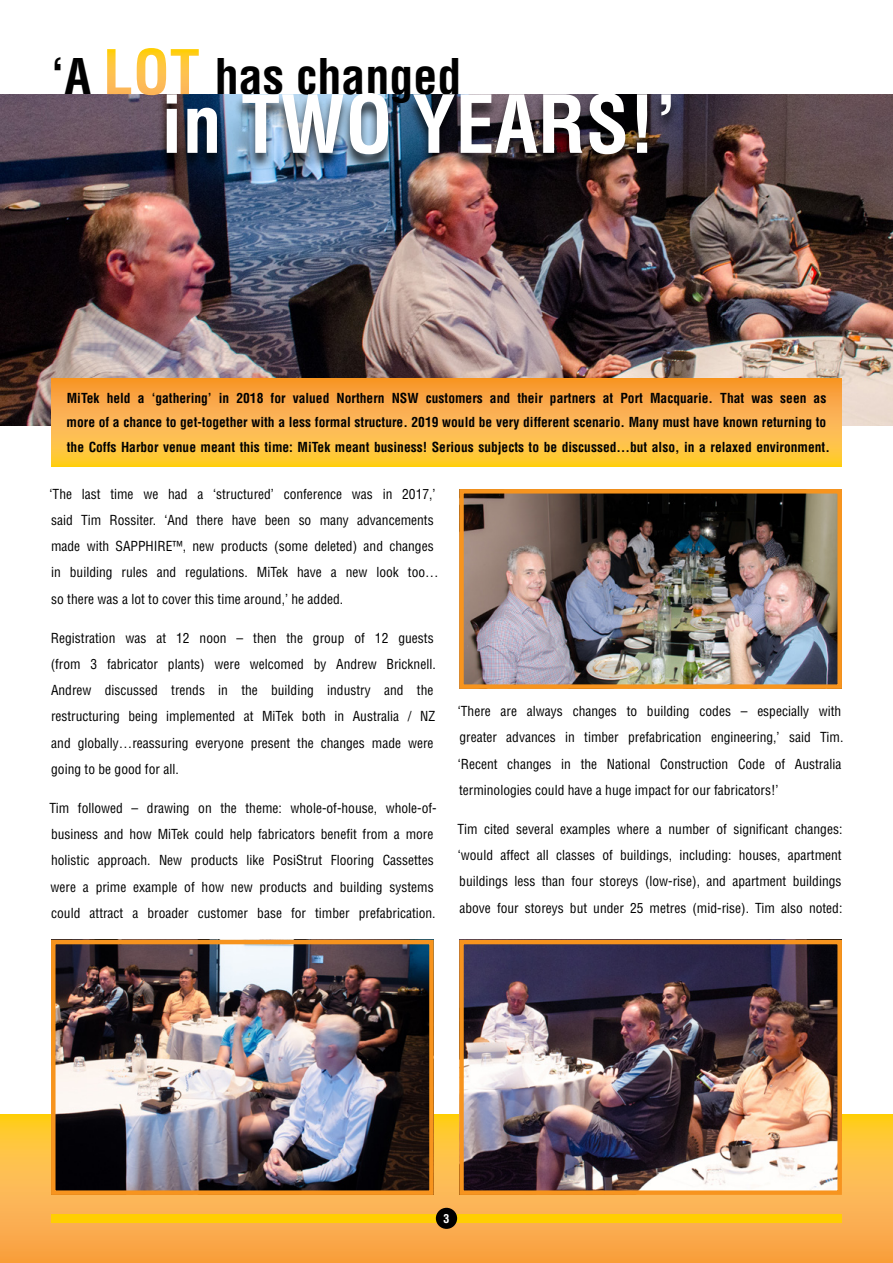
<style>
.page{position:relative;width:893px;height:1263px;background:#fff}
.page>*{position:absolute;margin:0;border:0;box-sizing:border-box;transform-origin:0 0}
.t1{font:700 condensed 78px "Helvetica LT Std";color:#fff}
.t2{font:700 condensed 48px "Helvetica LT Std";color:#000}
.t3{font:condensed 13.5px/26.2px "Helvetica LT Std";color:#000}
.t4{font:700 condensed 13.5px/24.5px "Helvetica LT Std";color:#000}
.t5{font:700 condensed 12px "Helvetica LT Std";color:#fff}
.s1{font-size:60px;color:#fff}
</style>
<div class="page">
<svg style="left:0;top:1114px;width:893px;height:149px"></svg>
<img style="left:0;top:94px;width:893px;height:332px">
<div style="left:158px;top:93px;width:521px;height:78px;background:#000;opacity:.75"></div>
<svg style="left:51px;top:378px;width:791px;height:88px"></svg>
<img style="left:464px;top:945px;width:373px;height:245px">
<div style="left:459px;top:940px;width:383px;height:255px;border:4px solid #f7941e"></div>
<img style="left:56px;top:945px;width:373px;height:245px">
<div style="left:51px;top:940px;width:383px;height:255px;border:4px solid #f7941e"></div>
<img style="left:464px;top:494px;width:373px;height:190px">
<div style="left:459px;top:489px;width:383px;height:200px;border:4px solid #f7941e"></div>
<div style="left:51px;top:1214px;width:791px;height:8px;background:#ffce02"></div>
<div style="left:436px;top:1208px;width:21px;height:21px;background:#000;border-radius:50%"></div>
<h2 class="t2" style="left:51px;top:47px;width:412px">‘A <span class="s1">LOT</span> has changed</h2>
<h1 class="t1" style="left:161px;top:76px;width:517px">in TWO YEARS!’</h1>
<p class="t4" style="left:67px;top:385px;width:765px">MiTek held a ‘gathering’ in 2018 for valued Northern NSW customers and their partners at Port Macquarie. That was seen as more of a chance to get-together with a less formal structure. 2019 would be very different scenario. Many must have known returning to the Coffs Harbor venue meant this time: MiTek meant business! Serious subjects to be discussed…but also, in a relaxed environment.</p>
<p class="t3" style="left:50px;top:481px;width:391px">‘The last time we had a ‘structured’ conference was in 2017,’ said Tim Rossiter. ‘And there have been so many advancements made with SAPPHIRE™, new products (some deleted) and changes in building rules and regulations. MiTek have a new look too… so there was a lot to cover this time around,’ he added.</p>
<p class="t3" style="left:51px;top:625px;width:387px">Registration was at 12 noon – then the group of 12 guests (from 3 fabricator plants) were welcomed by Andrew Bricknell.<br>Andrew discussed trends in the building industry and the restructuring being implemented at MiTek both in Australia / NZ and globally…reassuring everyone present the changes made were going to be good for all.</p>
<p class="t3" style="left:49px;top:795px;width:389px">Tim followed – drawing on the theme: whole-of-house, whole-of&shy;business and how MiTek could help fabricators benefit from a more holistic approach. New products like PosiStrut Flooring Cassettes were a prime example of how new products and building systems could attract a broader customer base for timber prefabrication.</p>
<p class="t3" style="left:458px;top:698px;width:387px">‘There are always changes to building codes – especially with greater advances in timber prefabrication engineering,’ said Tim. ‘Recent changes in the National Construction Code of Australia terminologies could have a huge impact for our fabricators!’</p>
<p class="t3" style="left:458px;top:816px;width:386px;text-align:justify">Tim cited several examples where a number of significant changes: ‘would affect all classes of buildings, including: houses, apartment buildings less than four storeys (low-rise), and apartment buildings above four storeys but under 25 metres (mid-rise). Tim also noted:</p>
<p class="t5" style="left:443px;top:1211px;width:7px">3</p>
</div>
